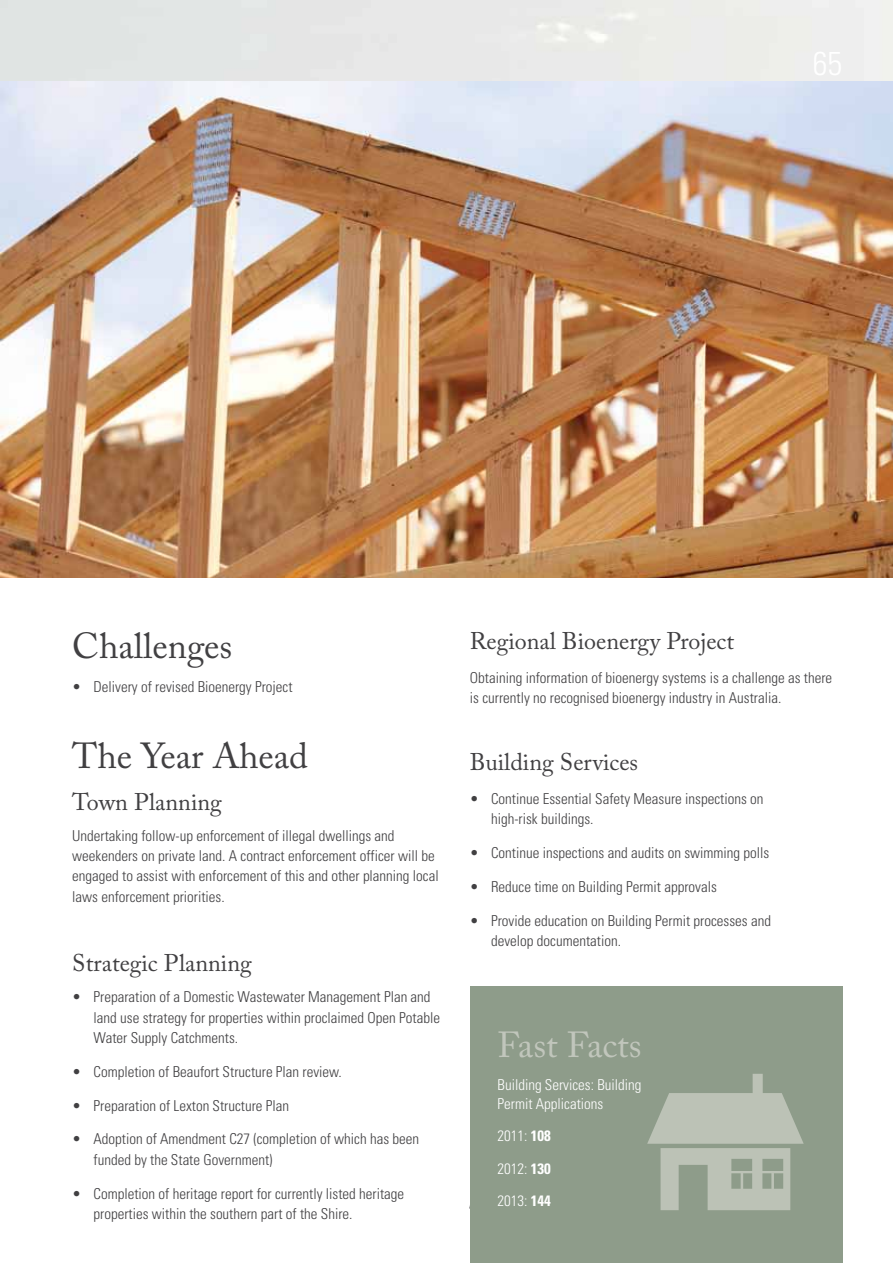
<style>
.page{position:relative;width:893px;height:1263px;background:#fff}
.page>*{position:absolute;margin:0;border:0;box-sizing:border-box;transform-origin:0 0}
.t1{font:36px "Adobe Caslon Pro";color:#414042}
.t2{font:36px "Adobe Caslon Pro";color:#c1c6bc}
.t3{font:24px "Adobe Caslon Pro";color:#414042}
.t4{font:300 condensed 15px/20.2px "Univers";color:#414042}
.t5{font:300 condensed 15px/32.2px "Univers";color:#fff}
.s1{font-weight:700}
</style>
<div class="page">
<img style="left:0;top:0;width:893px;height:578px">
<div style="left:470px;top:986px;width:372px;height:277px;background:#8e9c8a"></div>
<svg style="left:647px;top:1074px;width:157px;height:136px"></svg>
<h1 class="t1" style="left:72px;top:624px;width:162px">Challenges</h1>
<p class="t4" style="left:72px;top:676px;width:222px">• Delivery of revised Bioenergy Project</p>
<h1 class="t1" style="left:72px;top:734px;width:237px">The Year Ahead</h1>
<h2 class="t3" style="left:72px;top:787px;width:151px">Town Planning</h2>
<p class="t4" style="left:72px;top:825px;width:368px">Undertaking follow-up enforcement of illegal dwellings and weekenders on private land. A contract enforcement officer will be engaged to assist with enforcement of this and other planning local laws enforcement priorities.</p>
<h2 class="t3" style="left:72px;top:949px;width:181px">Strategic Planning</h2>
<p class="t4" style="left:94px;top:987px;width:348px;text-indent:-21px">• Preparation of a Domestic Wastewater Management Plan and land use strategy for properties within proclaimed Open Potable<br>Water Supply Catchments.</p>
<p class="t4" style="left:72px;top:1061px;width:271px">• Completion of Beaufort Structure Plan review.</p>
<p class="t4" style="left:72px;top:1095px;width:218px">• Preparation of Lexton Structure Plan</p>
<p class="t4" style="left:94px;top:1129px;width:327px;text-indent:-21px">• Adoption of Amendment C27 (completion of which has been funded by the State Government)</p>
<p class="t4" style="left:94px;top:1183px;width:312px;text-indent:-21px">• Completion of heritage report for currently listed heritage properties within the southern part of the Shire.</p>
<h2 class="t3" style="left:470px;top:627px;width:266px">Regional Bioenergy Project</h2>
<p class="t4" style="left:470px;top:667px;width:364px">Obtaining information of bioenergy systems is a challenge as there is currently no recognised bioenergy industry in Australia.</p>
<h2 class="t3" style="left:470px;top:748px;width:170px">Building Services</h2>
<p class="t4" style="left:491px;top:788px;width:274px;text-indent:-21px">• Continue Essential Safety Measure inspections on high-risk buildings.</p>
<p class="t4" style="left:470px;top:842px;width:301px">• Continue inspections and audits on swimming polls</p>
<p class="t4" style="left:470px;top:876px;width:248px">• Reduce time on Building Permit approvals</p>
<p class="t4" style="left:491px;top:910px;width:281px;text-indent:-21px">• Provide education on Building Permit processes and develop documentation.</p>
<h1 class="t2" style="left:497px;top:1024px;width:145px">Fast Facts</h1>
<p class="t5" style="left:497px;top:1074px;width:146px;line-height:19.5px">Building Services: Building<br>Permit Applications</p>
<p class="t5" style="left:497px;top:1120px;width:55px;text-align:justify">2011: <span class="s1">108<br></span>2012: <span class="s1">130<br></span>2013: <span class="s1">144</span></p>
</div>
